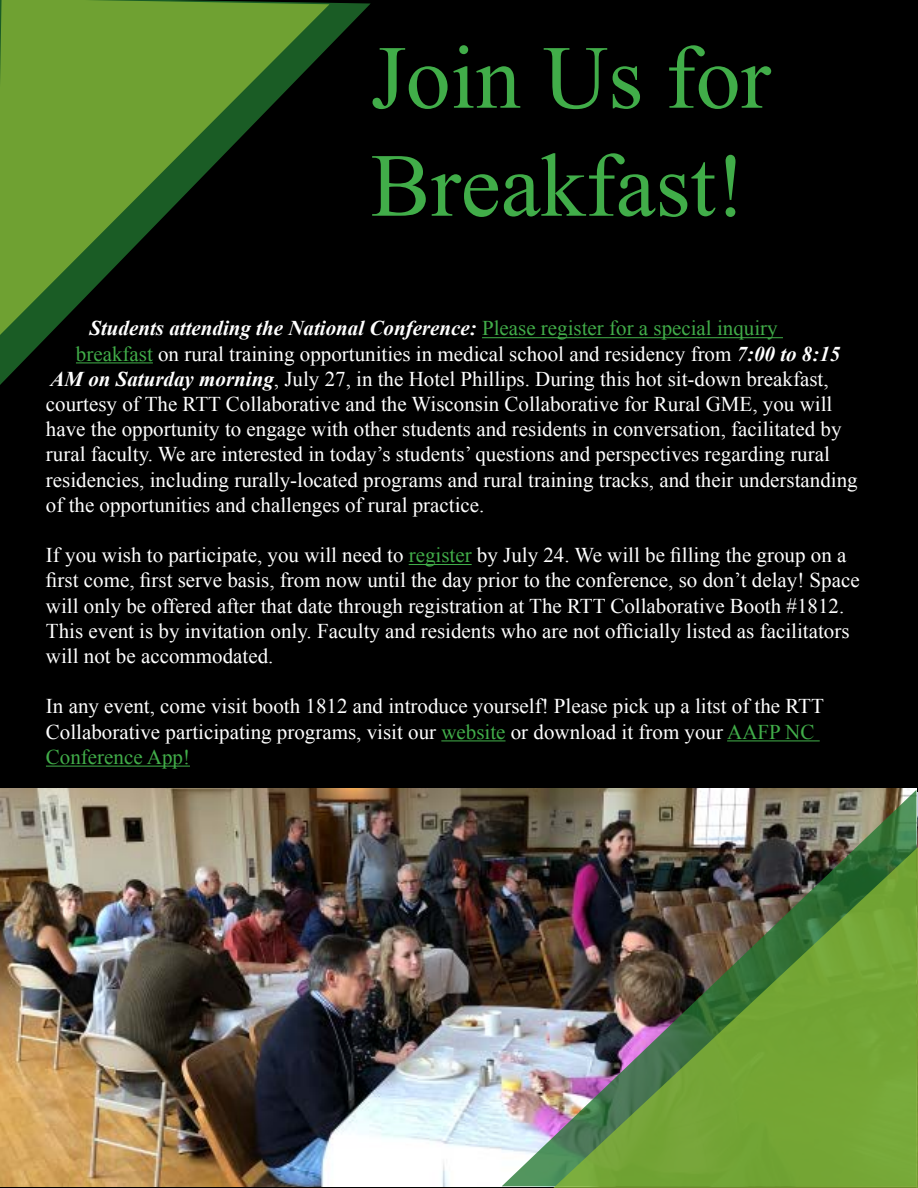
<style>
.page{position:relative;width:918px;height:1188px;background:#000}
.page>*{position:absolute;margin:0;border:0;box-sizing:border-box;transform-origin:0 0}
.t1{font:90px/108px "Times New Roman";color:#41ad49}
.t2{font:21px/25.2px "Times New Roman";color:#fff}
.t3{font:italic 700 21px "Times New Roman";color:#fff}
.s1{font-weight:400;font-style:normal;color:#41ad49}
.s2{color:#41ad49}
.s3{font-weight:700;font-style:italic}
</style>
<div class="page">
<svg style="left:0;top:2px;width:371px;height:383px"></svg>
<svg style="left:0;top:0;width:330px;height:339px"></svg>
<hr style="left:482px;top:337px;width:301px;height:1px;background:#41ad49">
<hr style="left:76px;top:362px;width:77px;height:1px;background:#41ad49">
<hr style="left:409px;top:564px;width:63px;height:1px;background:#41ad49">
<hr style="left:441px;top:740px;width:65px;height:1px;background:#41ad49">
<hr style="left:727px;top:740px;width:93px;height:1px;background:#41ad49">
<hr style="left:46px;top:766px;width:144px;height:1px;background:#41ad49">
<img style="left:916px;top:792px;width:2px;height:55px">
<img style="left:1px;top:788px;width:915px;height:398px">
<img style="left:502px;top:790px;width:414px;height:396px">
<img style="left:553px;top:847px;width:365px;height:341px">
<h1 class="t1" style="left:371px;top:22px;width:401px">Join Us for<br>Breakfast!</h1>
<p class="t3" style="left:89px;top:314px;width:690px">Students attending the National Conference: <span class="s1">Please register for a special inquiry</span></p>
<p class="t2" style="left:76px;top:341px;width:766px"><span class="s2">breakfast</span> on rural training opportunities in medical school and residency from <span class="s3">7:00 to 8:15</span></p>
<p class="t2" style="left:50px;top:366px;width:780px"><span class="s3">AM on Saturday morning</span>, July 27, in the Hotel Phillips. During this hot sit-down breakfast,</p>
<p class="t2" style="left:46px;top:391px;width:788px">courtesy of The RTT Collaborative and the Wisconsin Collaborative for Rural GME, you will</p>
<p class="t2" style="left:46px;top:416px;width:797px">have the opportunity to engage with other students and residents in conversation, facilitated by</p>
<p class="t2" style="left:46px;top:441px;width:786px">rural faculty. We are interested in today’s students’ questions and perspectives regarding rural</p>
<p class="t2" style="left:46px;top:467px;width:813px">residencies, including rurally-located programs and rural training tracks, and their understanding</p>
<p class="t2" style="left:46px;top:492px;width:440px">of the opportunities and challenges of rural practice.</p>
<p class="t2" style="left:46px;top:542px;width:815px">If you wish to participate, you will need to <span class="s2">register</span> by July 24. We will be filling the group on a first come, first serve basis, from now until the day prior to the conference, so don’t delay! Space will only be offered after that date through registration at The RTT Collaborative Booth #1812.<br>This event is by invitation only. Faculty and residents who are not officially listed as facilitators will not be accommodated.</p>
<p class="t2" style="left:46px;top:693px;width:779px">In any event, come visit booth 1812 and introduce yourself! Please pick up a litst of the RTT<br>Collaborative participating programs, visit our <span class="s2">website</span> or download it from your <span class="s2">AAFP NC<br>Conference App!</span></p>
</div>
